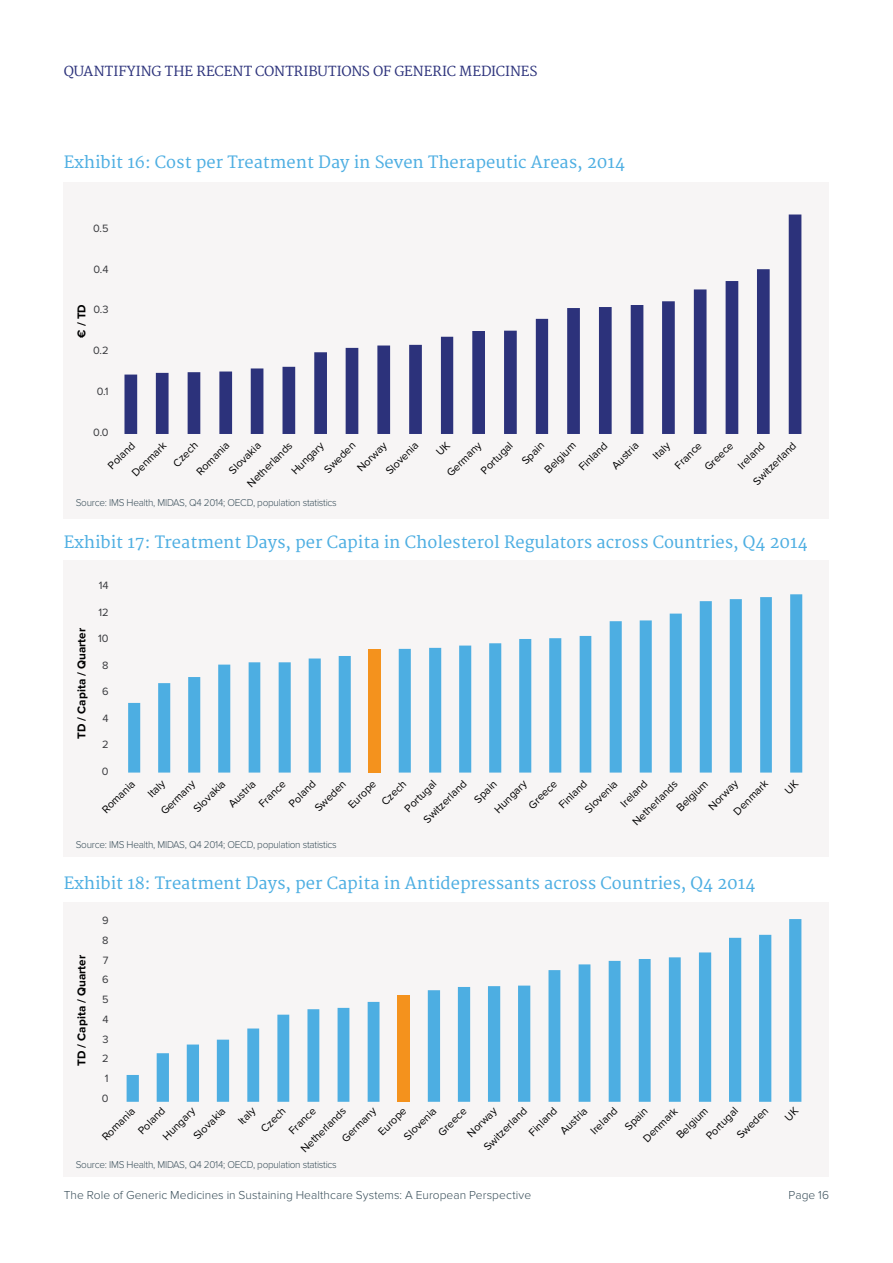
<style>
.page{position:relative;width:893px;height:1263px;background:#fff}
.page>*{position:absolute;margin:0;border:0;box-sizing:border-box;transform-origin:0 0}
.t1{font:16.5px "Merriweather";color:#4daee2}
.t2{font:13.5px "Merriweather";letter-spacing:-.015em;color:#2c327b}
.t3{font:300 12px "Proxima Nova";letter-spacing:.005em;color:#3a4f5a}
.t4{font:700 11.7px "Proxima Nova";color:#000}
.t5{font:10.95px/21.3px "Proxima Nova";color:#000}
.t6{font:10.95px/19.8px "Proxima Nova";color:#38393d;text-align:justify}
.t7{font:300 10.2px "Proxima Nova";letter-spacing:-.025em;color:#3a4f5a}
</style>
<div class="page">
<div style="left:64px;top:182px;width:765px;height:336px;background:#f7f5f5"></div>
<svg style="left:124px;top:214px;width:677px;height:220px"></svg>
<div style="left:64px;top:560px;width:765px;height:297px;background:#f7f5f5"></div>
<svg style="left:128px;top:594px;width:674px;height:178px"></svg>
<div style="left:64px;top:902px;width:765px;height:274px;background:#f7f5f5"></div>
<svg style="left:127px;top:919px;width:674px;height:183px"></svg>
<p class="t2" style="left:64px;top:64px;width:20px">Quantif</p>
<p class="t2" style="left:127px;top:64px;width:19px">ying</p>
<p class="t2" style="left:165px;top:64px;width:11px">the</p>
<p class="t2" style="left:196px;top:64px;width:11px">Recent</p>
<p class="t2" style="left:255px;top:64px;width:57px">Contributi</p>
<p class="t2" style="left:341px;top:64px;width:73px">ons of Gene</p>
<p class="t2" style="left:433px;top:64px;width:49px">ric Medicines</p>
<h1 class="t1" style="left:64px;top:152px;width:563px">Exhibit 16: Cost per Treatment Day in Seven Therapeutic Areas, 2014</h1>
<p class="t6" style="left:93px;top:218px;width:17px">0.5</p>
<p class="t6" style="left:94px;top:259px;width:17px">0.4</p>
<p class="t4" style="left:75px;top:338px;width:35px;rotate:-90deg">€ / TD</p>
<p class="t6" style="left:94px;top:300px;width:17px">0.3</p>
<p class="t6" style="left:93px;top:341px;width:17px">0.2</p>
<p class="t6" style="left:97px;top:382px;width:13px">0.1</p>
<p class="t6" style="left:93px;top:423px;width:17px">0.0</p>
<p class="t5" style="left:126px;top:467px;width:45px;rotate:-45deg">Denmark</p>
<p class="t5" style="left:191px;top:466px;width:43px;rotate:-45deg">Romania</p>
<p class="t5" style="left:286px;top:465px;width:43px;rotate:-45deg">Hungary</p>
<p class="t5" style="left:380px;top:465px;width:43px;rotate:-45deg">Slovenia</p>
<p class="t5" style="left:647px;top:450px;width:21px;rotate:-45deg">Italy</p>
<p class="t5" style="left:102px;top:460px;width:34px;rotate:-45deg">Poland</p>
<p class="t5" style="left:573px;top:461px;width:36px;rotate:-45deg">Finland</p>
<p class="t5" style="left:699px;top:461px;width:37px;rotate:-45deg">G reece</p>
<p class="t5" style="left:167px;top:458px;width:32px;rotate:-45deg">Czech</p>
<p class="t5" style="left:223px;top:465px;width:42px;rotate:-45deg">Slovakia</p>
<p class="t5" style="left:500px;top:439px;width:29px;line-height:22.2px;text-indent:-35px;rotate:-45deg">Portugal<br>Spain</p>
<p class="t5" style="left:748px;top:476px;width:57px;rotate:-45deg">Sw itzerland</p>
<p class="t5" style="left:242px;top:478px;width:61px;rotate:-45deg">N etherlands</p>
<p class="t5" style="left:441px;top:467px;width:45px;rotate:-45deg">G ermany</p>
<p class="t5" style="left:732px;top:460px;width:34px;rotate:-45deg">Ireland</p>
<p class="t5" style="left:352px;top:462px;width:38px;rotate:-45deg">N orw ay</p>
<p class="t5" style="left:606px;top:460px;width:35px;rotate:-45deg">Austria</p>
<p class="t5" style="left:669px;top:460px;width:35px;rotate:-45deg">France</p>
<p class="t5" style="left:318px;top:464px;width:41px;rotate:-45deg">Sw eden</p>
<p class="t5" style="left:539px;top:464px;width:41px;rotate:-45deg">Belgium</p>
<p class="t7" style="left:76px;top:497px;width:263px">Source: IMS Health, MIDAS, Q4 2014; OECD, population statistics</p>
<h1 class="t1" style="left:64px;top:532px;width:746px">Exhibit 17: Treatment Days, per Capita in Cholesterol Regulators across Countries, Q4 2014</h1>
<p class="t6" style="left:99px;top:576px;width:11px">14</p>
<p class="t4" style="left:75px;top:739px;width:112px;rotate:-90deg">TD / Capita / Quarter</p>
<p class="t6" style="left:98px;top:602px;width:12px">12</p>
<p class="t6" style="left:98px;top:629px;width:12px">10</p>
<p class="t6" style="left:102px;top:655px;width:8px">8</p>
<p class="t6" style="left:102px;top:682px;width:8px">6</p>
<p class="t6" style="left:102px;top:708px;width:8px">4</p>
<p class="t6" style="left:102px;top:735px;width:8px">2</p>
<p class="t6" style="left:102px;top:761px;width:8px">0</p>
<p class="t5" style="left:474px;top:788px;width:43px;text-indent:-7px;rotate:-45deg">Spain<br>H ungary</p>
<p class="t5" style="left:728px;top:805px;width:45px;rotate:-45deg">D enmark</p>
<p class="t5" style="left:96px;top:804px;width:43px;rotate:-45deg">Romania</p>
<p class="t5" style="left:253px;top:798px;width:35px;rotate:-45deg">France</p>
<p class="t5" style="left:399px;top:803px;width:42px;rotate:-45deg">Portugal</p>
<p class="t5" style="left:553px;top:799px;width:37px;rotate:-45deg">Finland</p>
<p class="t5" style="left:671px;top:802px;width:41px;rotate:-45deg">Belgium</p>
<p class="t5" style="left:418px;top:814px;width:57px;rotate:-45deg">Sw itzerland</p>
<p class="t5" style="left:142px;top:788px;width:21px;rotate:-45deg">Italy</p>
<p class="t5" style="left:615px;top:798px;width:35px;rotate:-45deg">Ireland</p>
<p class="t5" style="left:173px;top:788px;width:42px;text-indent:-25px;rotate:-45deg">Germany<br>Slovakia</p>
<p class="t5" style="left:283px;top:798px;width:35px;rotate:-45deg">Poland</p>
<p class="t5" style="left:376px;top:796px;width:32px;rotate:-45deg">Czech</p>
<p class="t5" style="left:223px;top:798px;width:35px;rotate:-45deg">Austria</p>
<p class="t5" style="left:703px;top:801px;width:38px;rotate:-45deg">N orw ay</p>
<p class="t5" style="left:342px;top:799px;width:36px;rotate:-45deg">Europe</p>
<p class="t5" style="left:579px;top:803px;width:43px;rotate:-45deg">Slovenia</p>
<p class="t5" style="left:627px;top:816px;width:61px;rotate:-45deg">N etherlands</p>
<p class="t5" style="left:309px;top:802px;width:41px;rotate:-45deg">Sw eden</p>
<p class="t5" style="left:523px;top:799px;width:37px;rotate:-45deg">Greece</p>
<p class="t7" style="left:76px;top:838px;width:263px">Source: IMS Health, MIDAS, Q4 2014; OECD, population statistics</p>
<h1 class="t1" style="left:64px;top:873px;width:693px">Exhibit 18: Treatment Days, per Capita in Antidepressants across Countries, Q4 2014</h1>
<p class="t4" style="left:75px;top:1066px;width:112px;rotate:-90deg">TD / Capita / Quarter</p>
<p class="t6" style="left:102px;top:910px;width:8px">9</p>
<p class="t6" style="left:103px;top:950px;width:7px">7</p>
<p class="t6" style="left:102px;top:930px;width:8px">8</p>
<p class="t6" style="left:102px;top:970px;width:8px">6<br>5<br>4<br>3<br>2<br>1<br>0</p>
<p class="t5" style="left:157px;top:1131px;width:43px;rotate:-45deg">H ungary</p>
<p class="t5" style="left:637px;top:1133px;width:45px;rotate:-45deg">D enmark</p>
<p class="t5" style="left:96px;top:1131px;width:43px;rotate:-45deg">Romania</p>
<p class="t5" style="left:523px;top:1126px;width:37px;rotate:-45deg">Finland</p>
<p class="t5" style="left:685px;top:1115px;width:42px;text-indent:-21px;rotate:-45deg">Belgium<br>Portugal</p>
<p class="t5" style="left:132px;top:1125px;width:35px;rotate:-45deg">Poland</p>
<p class="t5" style="left:255px;top:1123px;width:32px;rotate:-45deg">Czech</p>
<p class="t5" style="left:233px;top:1115px;width:21px;rotate:-45deg">Italy</p>
<p class="t5" style="left:585px;top:1125px;width:35px;rotate:-45deg">Ireland</p>
<p class="t5" style="left:283px;top:1125px;width:35px;rotate:-45deg">France</p>
<p class="t5" style="left:478px;top:1141px;width:57px;rotate:-45deg">Sw itzerland</p>
<p class="t5" style="left:188px;top:1130px;width:42px;rotate:-45deg">Slovakia</p>
<p class="t5" style="left:336px;top:1132px;width:45px;rotate:-45deg">Germany</p>
<p class="t5" style="left:461px;top:1128px;width:38px;rotate:-45deg">N orw ay</p>
<p class="t5" style="left:554px;top:1125px;width:35px;rotate:-45deg">Austria</p>
<p class="t5" style="left:619px;top:1121px;width:29px;rotate:-45deg">Spain</p>
<p class="t5" style="left:295px;top:1143px;width:61px;rotate:-45deg">N etherlands</p>
<p class="t5" style="left:432px;top:1127px;width:37px;rotate:-45deg">Greece</p>
<p class="t5" style="left:731px;top:1129px;width:41px;rotate:-45deg">Sw eden</p>
<p class="t5" style="left:383px;top:1115px;width:43px;text-indent:-15px;rotate:-45deg">Europe<br>Slovenia</p>
<p class="t7" style="left:76px;top:1159px;width:263px">Source: IMS Health, MIDAS, Q4 2014; OECD, population statistics</p>
<p class="t3" style="left:64px;top:1188px;width:469px">The Role of Generic Medicines in Sustaining Healthcare Systems: A European Perspective</p>
<p class="t3" style="left:788px;top:1188px;width:42px">Page 16</p>
</div>
